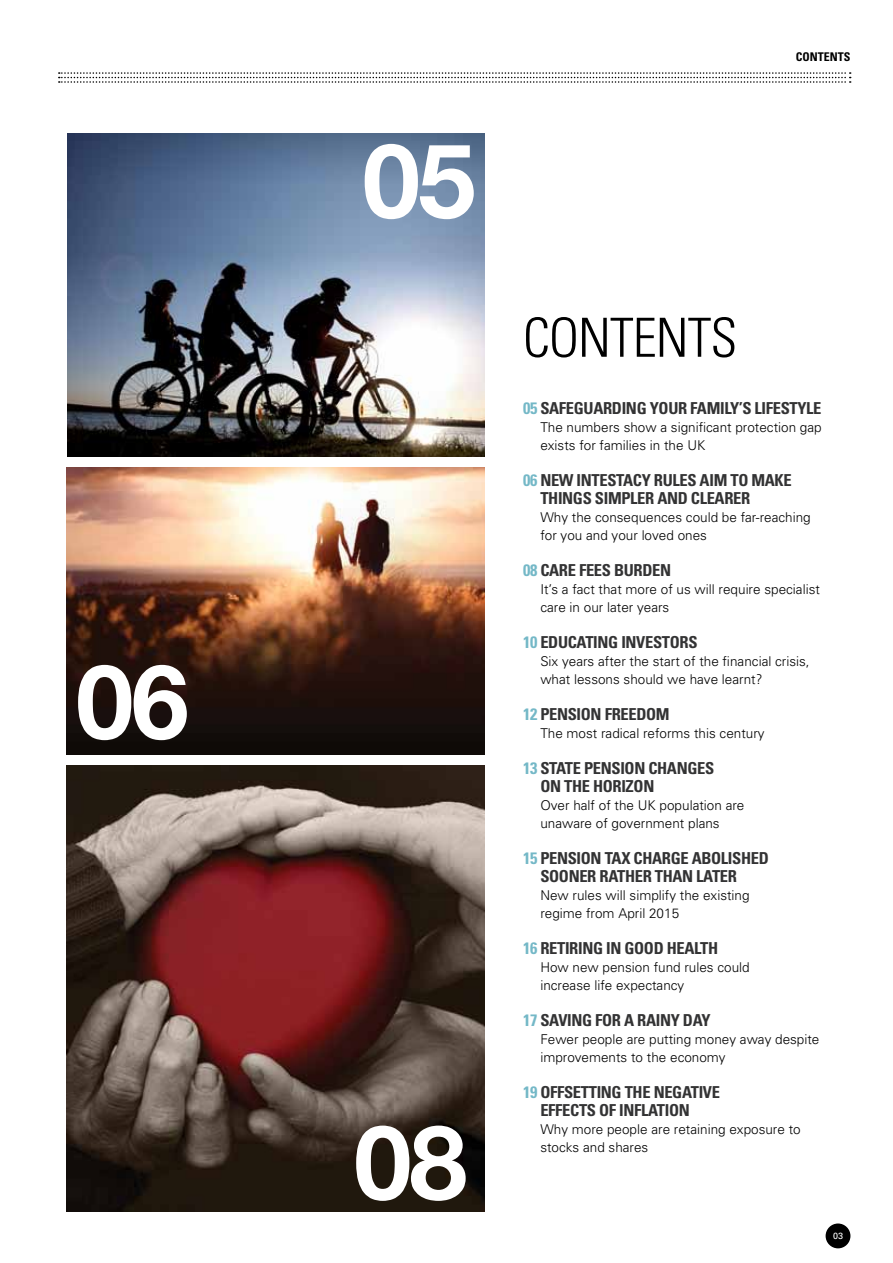
<style>
.page{position:relative;width:893px;height:1263px;background:#fff}
.page>*{position:absolute;margin:0;border:0;box-sizing:border-box;transform-origin:0 0}
.t1{font:700 103.5px "Helvetica Neue";color:#fff}
.t2{font:300 condensed 54px "Univers";letter-spacing:-.02em;color:#000}
.t3{font:700 condensed 16.5px/18px "Univers";letter-spacing:-.02em;color:#333334}
.t4{font:300 13.5px/18px "Univers";color:#000}
.t5{font:700 condensed 12px "Univers";color:#000}
.t6{font:9px "Univers";color:#fff}
.s1{color:#74b8c7}
</style>
<div class="page">
<img style="left:67px;top:467px;width:418px;height:287px">
<div style="left:826px;top:1223px;width:24px;height:25px;background:#000;border-radius:50%"></div>
<img style="left:68px;top:134px;width:417px;height:322px">
<img style="left:67px;top:765px;width:418px;height:447px">
<svg style="left:59px;top:72px;width:792px;height:11px"></svg>
<h1 class="t1" style="left:76px;top:621px;width:115px">06</h1>
<h1 class="t1" style="left:362px;top:100px;width:115px">05</h1>
<h1 class="t1" style="left:354px;top:1081px;width:115px">08</h1>
<p class="t5" style="left:796px;top:49px;width:55px">CONTENTS</p>
<h2 class="t2" style="left:523px;top:305px;width:216px">CONTENTS</h2>
<p class="t3" style="left:523px;top:399px;width:300px"><span class="s1">05</span> SAFEGUARDING YO UR FAMI LY’S LIFESTYLE</p>
<p class="t4" style="left:540px;top:418px;width:283px">The numbers show a significant protection gap exists for families in the UK</p>
<p class="t3" style="left:540px;top:471px;width:253px;text-indent:-17px"><span class="s1">06</span> NEW INTESTACY RULES AIM TO MAKE<br>THINGS SIMPLER AND CLEARER</p>
<p class="t4" style="left:540px;top:508px;width:272px">Why the consequences could be far-reaching for you and your loved ones</p>
<p class="t3" style="left:523px;top:561px;width:150px"><span class="s1">08</span> CARE FEES BURDEN</p>
<p class="t4" style="left:540px;top:580px;width:281px">It’s a fact that more of us will require specialist care in our later years</p>
<p class="t3" style="left:523px;top:633px;width:176px"><span class="s1">10</span> EDUCATING INVESTORS</p>
<p class="t4" style="left:540px;top:652px;width:271px">Six years after the start of the financial crisis, what lessons should we have learnt?</p>
<p class="t3" style="left:523px;top:705px;width:135px"><span class="s1">12</span> PENSION FREEDOM</p>
<p class="t4" style="left:540px;top:724px;width:226px">The most radical reforms this century</p>
<p class="t3" style="left:540px;top:759px;width:175px;text-indent:-17px"><span class="s1">13</span> STATE PENSION CHANGES<br>ON THE HORIZON</p>
<p class="t4" style="left:540px;top:796px;width:206px">Over half of the UK population are unaware of government plans</p>
<p class="t3" style="left:540px;top:849px;width:230px;text-indent:-17px"><span class="s1">15</span> PENSION TAX CHARGE ABOLISHED<br>SOO NER RATHER THAN LATER</p>
<p class="t4" style="left:540px;top:886px;width:211px">New rules will simplify the existing regime from April 2015</p>
<p class="t3" style="left:523px;top:939px;width:197px"><span class="s1">16</span> RETIRING IN GOOD HEALTH</p>
<p class="t4" style="left:540px;top:958px;width:211px">How new pension fund rules could increase life expectancy</p>
<p class="t3" style="left:523px;top:1011px;width:189px"><span class="s1">17</span> SAVI NG FOR A RAINY DAY</p>
<p class="t4" style="left:540px;top:1030px;width:281px">Fewer people are putting money away despite improvements to the economy</p>
<p class="t3" style="left:540px;top:1083px;width:181px;text-indent:-17px"><span class="s1">19</span> OFFSETTING THE NEGATIVE<br>EFFECTS OF INFLATIO N</p>
<p class="t4" style="left:540px;top:1120px;width:262px">Why more people are retaining exposure to stocks and shares</p>
<p class="t6" style="left:833px;top:1230px;width:12px">03</p>
</div>
